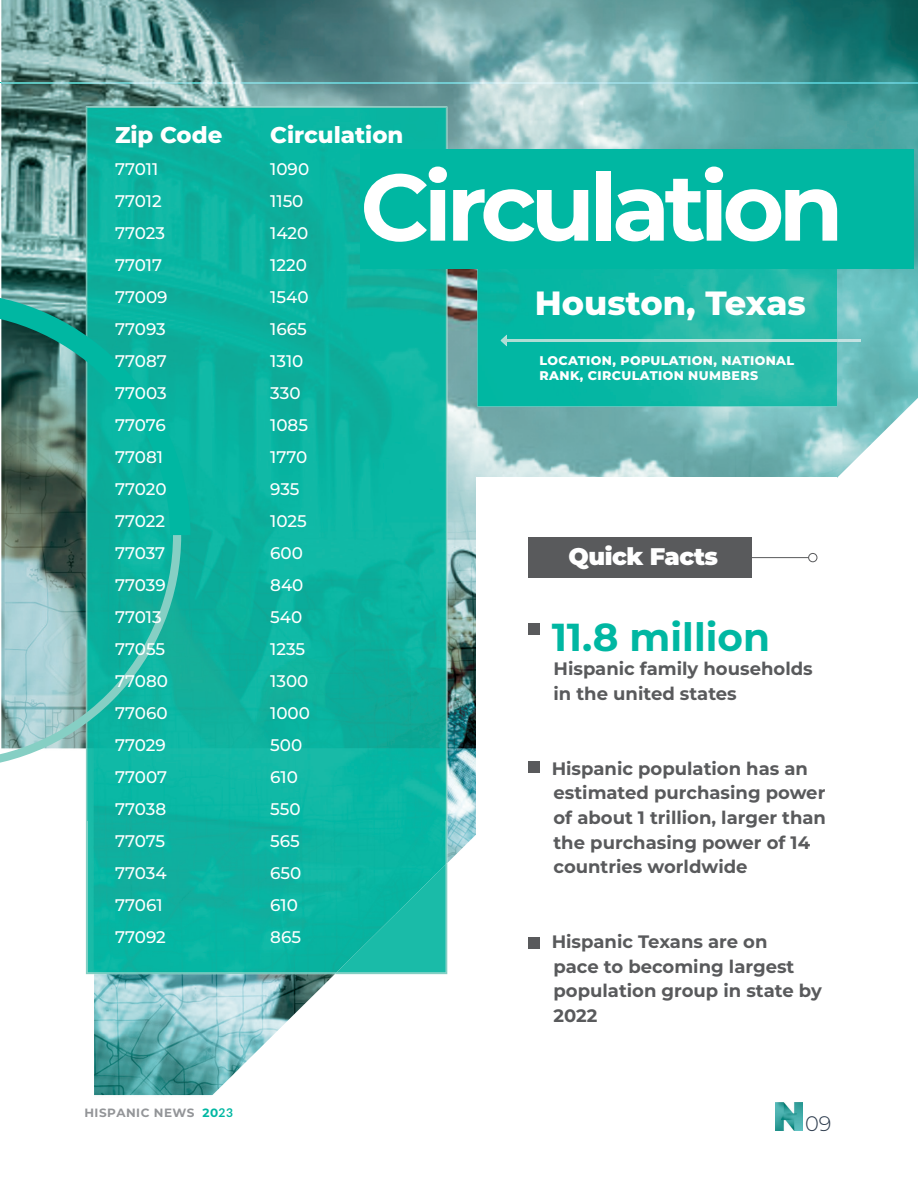
<style>
.page{position:relative;width:918px;height:1188px;background:#fff}
.page>*{position:absolute;margin:0;border:0;box-sizing:border-box;transform-origin:0 0}
.t1{font:700 94.2px "Montserrat";letter-spacing:-.06em;color:#fff}
.t2{font:700 39px "Montserrat";color:#00b7a2}
.t3{font:800 33.6px "Montserrat";color:#fff}
.t4{font:900 24px "Montserrat";letter-spacing:-.02em;color:#fff}
.t5{font:800 22.8px "Montserrat";color:#fff}
.t6{font:300 21px "Montserrat";color:#2a394b}
.t7{font:700 18px/24.6px "Montserrat";color:#595a5c}
.t8{font:500 16.8px/32px "Montserrat";color:#fff}
.t9{font:800 12.6px/15.1px "Montserrat";letter-spacing:.03em;color:#fff}
.t10{font:700 12px "Montserrat";letter-spacing:.04em;color:#939598}
.s1{color:#00b7a2}
.s2{font-family:"Lato";color:#00b7a2}
</style>
<div class="page">
<img style="left:1px;top:0;width:917px;height:1096px">
<div style="left:476px;top:478px;width:361px;height:601px;background:#fff"></div>
<img style="left:137px;top:157px;width:309px;height:663px">
<div style="left:137px;top:820px;width:257px;height:153px;background:#0cb4a1"></div>
<div style="left:394px;top:820px;width:52px;height:43px;background:#07b7a3"></div>
<svg style="left:335px;top:863px;width:112px;height:111px;background:#14b8a5"></svg>
<img style="left:86px;top:106px;width:361px;height:51px">
<img style="left:86px;top:157px;width:51px;height:817px">
<img style="left:446px;top:269px;width:1px;height:595px">
<img style="left:137px;top:973px;width:199px;height:1px">
<svg style="left:0;top:556px;width:200px;height:242px;background:#57bdb3"></svg>
<svg style="left:0;top:251px;width:201px;height:305px;background:#289a8b"></svg>
<img style="left:477px;top:269px;width:360px;height:137px">
<svg style="left:837px;top:340px;width:23px;height:1px"></svg>
<img style="left:507px;top:340px;width:330px;height:1px">
<svg style="left:501px;top:335px;width:6px;height:11px"></svg>
<div style="left:360px;top:150px;width:554px;height:119px;background:#00b7a2"></div>
<div style="left:528px;top:538px;width:223px;height:40px;background:#595a5c"></div>
<hr style="left:665px;top:557px;width:144px;height:1px;background:#595a5c">
<div style="left:808px;top:553px;width:9px;height:9px;border:1px solid #595a5c;border-radius:50%"></div>
<div style="left:528px;top:623px;width:12px;height:12px;background:#595a5c"></div>
<div style="left:528px;top:761px;width:12px;height:12px;background:#595a5c"></div>
<div style="left:528px;top:937px;width:12px;height:12px;background:#595a5c"></div>
<img style="left:1px;top:82px;width:917px;height:1px">
<img style="left:775px;top:1103px;width:27px;height:27px">
<p class="t5" style="left:115px;top:118px;width:109px">Zip Code</p>
<p class="t8" style="left:115px;top:152px;width:54px">77011<br>77012<br>77023<br>77017<br>77009<br>77093<br>77087<br>77003<br>77076<br>77081<br>77020<br>77022<br>77037<br>77039<br>77013<br>77055<br>77080<br>77060<br>77029<br>77007<br>77038<br>77075<br>77034<br>77061<br>77092</p>
<p class="t10" style="left:84px;top:1104px;width:150px">HISPANIC NEWS <span class="s1">20</span><span class="s2">23</span></p>
<p class="t5" style="left:270px;top:118px;width:135px">Circulation</p>
<p class="t8" style="left:270px;top:152px;width:41px">1090<br>1150<br>1420<br>1220<br>1540<br>1665<br>1310<br>330<br>1085<br>1770<br>935<br>1025<br>600<br>840<br>540<br>1235<br>1300<br>1000<br>500<br>610<br>550<br>565<br>650<br>610<br>865</p>
<h1 class="t1" style="left:360px;top:139px;width:485px">Circulation</h1>
<h3 class="t3" style="left:535px;top:278px;width:272px">Houston, Texas</h3>
<p class="t9" style="left:540px;top:352px;width:256px">LOCATION, POPULATION, NATIONAL<br>RANK, CIRCULATION NUMBERS</p>
<h3 class="t4" style="left:569px;top:539px;width:151px">Quick Facts</h3>
<h2 class="t2" style="left:552px;top:609px;width:220px">11.8 million</h2>
<p class="t7" style="left:554px;top:656px;width:261px">Hispanic family households in the united states</p>
<p class="t7" style="left:552px;top:755px;width:276px">Hispanic population has an estimated purchasing power of about 1 trillion, larger than the purchasing power of 14 countries worldwide</p>
<p class="t7" style="left:552px;top:928px;width:272px">Hispanic Texans are on<br>pace to becoming largest population group in state by<br>2022</p>
<p class="t6" style="left:805px;top:1109px;width:28px">09</p>
</div>
